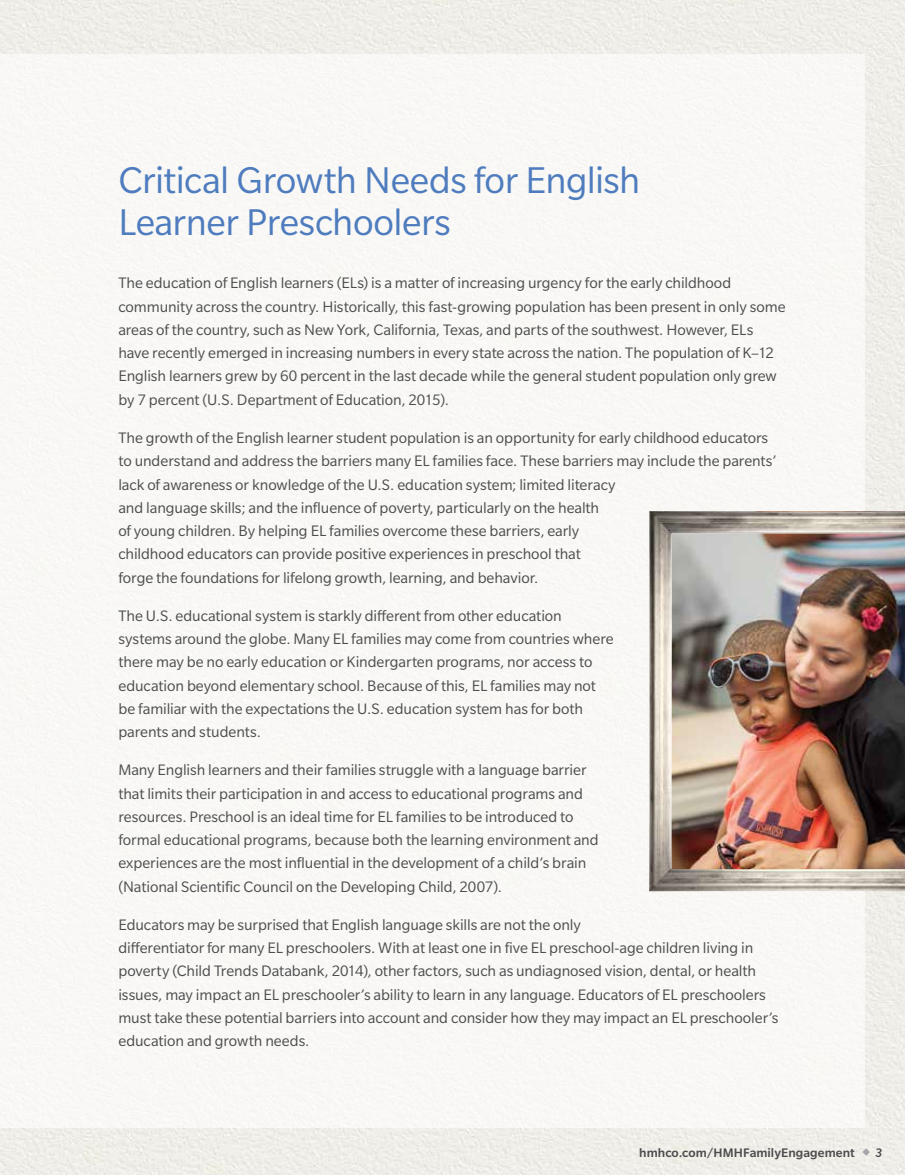
<style>
.page{position:relative;width:905px;height:1175px;background:#fff}
.page>*{position:absolute;margin:0;border:0;box-sizing:border-box;transform-origin:0 0}
.t1{font:40.5px/42px "Slate Pro";letter-spacing:-.01em;color:#4e7cbe}
.t2{font:16.5px/23.2px "Slate Pro";letter-spacing:-.005em;color:#4d4d4f}
.t3{font:500 13.5px "Slate Pro";letter-spacing:.005em;color:#4d4d4f}
.t4{font:italic 500 13.5px "Slate Pro";color:#4d4d4f}
</style>
<div class="page">
<div style="left:0;top:0;width:904px;height:1174px;background:#f0eee8"></div>
<div style="left:0;top:54px;width:864px;height:1073px;background:#f9f8f5"></div>
<img style="left:649px;top:511px;width:255px;height:380px">
<svg style="left:862px;top:1148px;width:8px;height:7px"></svg>
<h1 class="t1" style="left:118px;top:159px;width:523px">Critical Growth Needs for English<br>Learner Preschoolers</h1>
<p class="t2" style="left:118px;top:271px;width:668px">The education of English learners (ELs) is a matter of increasing urgency for the early childhood community across the country. Historically, this fast-growing population has been present in only some areas of the country, such as New York, California, Texas, and parts of the southwest. However, ELs have recently emerged in increasing numbers in every state across the nation. The population of K–12<br>English learners grew by 60 percent in the last decade while the general student population only grew by 7 percent (U.S. Department of Education, 2015).</p>
<p class="t2" style="left:118px;top:426px;width:659px">The growth of the English learner student population is an opportunity for early childhood educators to understand and address the barriers many EL families face. These barriers may include the parents’ lack of awareness or knowledge of the U.S. education system; limited literacy<br>and language skills; and the influence of poverty, particularly on the health<br>of young children. By helping EL families overcome these barriers, early<br>childhood educators can provide positive experiences in preschool that<br>forge the foundations for lifelong growth, learning, and behavior.</p>
<p class="t2" style="left:118px;top:604px;width:496px">The U.S. educational system is starkly different from other education systems around the globe. Many EL families may come from countries where there may be no early education or Kindergarten programs, nor access to education beyond elementary school. Because of this, EL families may not be familiar with the expectations the U.S. education system has for both parents and students.</p>
<p class="t2" style="left:118px;top:758px;width:482px">Many English learners and their families struggle with a language barrier that limits their participation in and access to educational programs and resources. Preschool is an ideal time for EL families to be introduced to formal educational programs, because both the learning environment and experiences are the most influential in the development of a child’s brain (National Scientific Council on the Developing Child, 2007).</p>
<p class="t2" style="left:118px;top:913px;width:661px">Educators may be surprised that English language skills are not the only<br>differentiator for many EL preschoolers. With at least one in five EL preschool-age children living in poverty (Child Trends Databank, 2014), other factors, such as undiagnosed vision, dental, or health issues, may impact an EL preschooler’s ability to learn in any language. Educators of EL preschoolers must take these potential barriers into account and consider how they may impact an EL preschooler’s education and growth needs.</p>
<p class="t3" style="left:639px;top:1145px;width:217px">hmhco.com/HMHFamilyEngagement</p>
<p class="t4" style="left:875px;top:1145px;width:8px">3</p>
</div>
